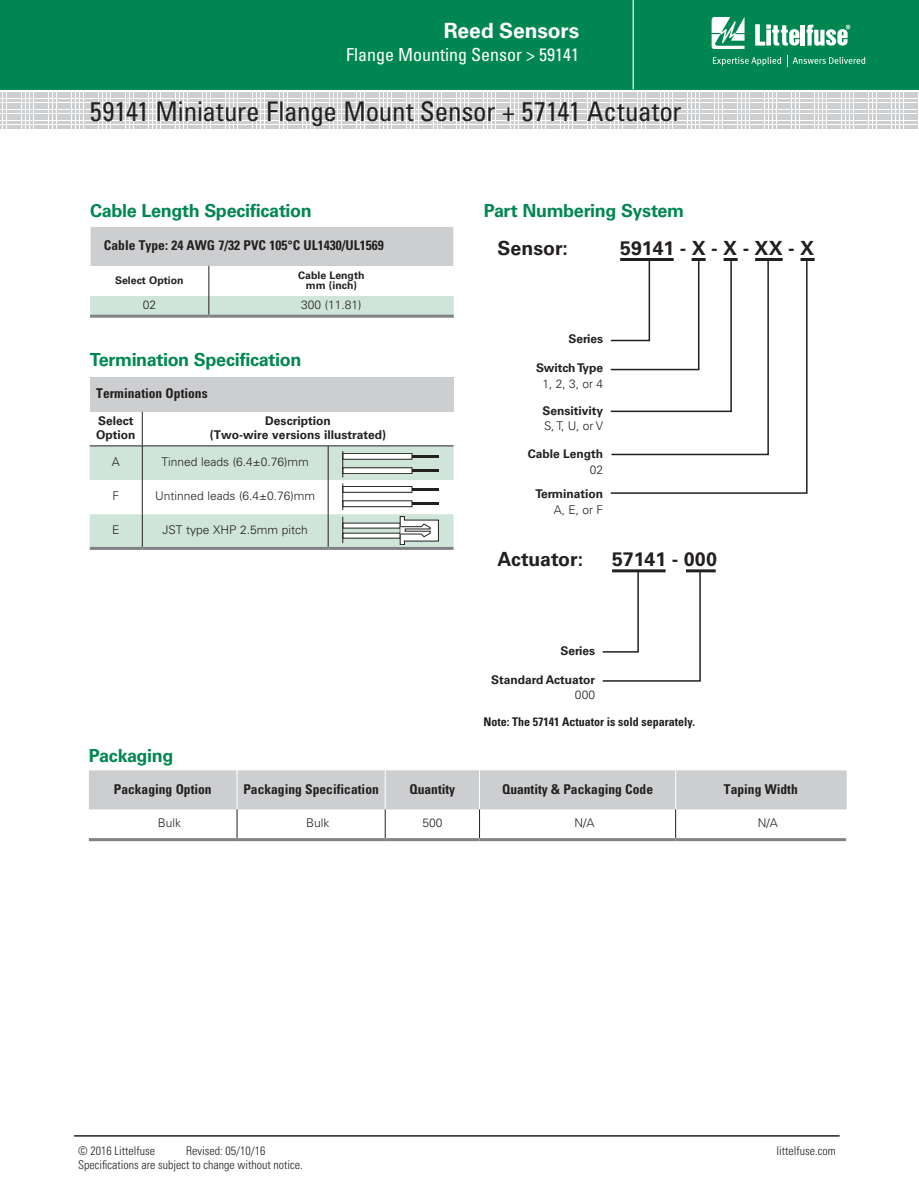
<style>
.page{position:relative;width:919px;height:1191px;background:#fff}
.page>*{position:absolute;margin:0;border:0;box-sizing:border-box;transform-origin:0 0}
.Class_Head{font:condensed 27px "Univers LT Std";letter-spacing:-.01em;color:#231f20}
.t1{font:700 21px "Univers LT Std";letter-spacing:-.005em;color:#fff}
.para{font:700 19.5px "Univers LT Std";color:#231f20}
.Strong_Bold_Body{font:700 18px "Univers LT Std";letter-spacing:-.02em;color:#008751}
.ch_subtitle_L{font:condensed 18px "Univers LT Std";color:#fff}
.Table_head{font:700 condensed 13.5px "Univers LT Std";color:#231f20}
.Chart_Body{font:700 condensed 13.5px "Univers LT Std";color:#231f20}
.t2{font:300 condensed 12px "Univers LT Std";color:#231f20}
.Chart_Body-2{font:300 12px "Univers LT Std";color:#231f20}
.para-2{font:700 12px "Univers LT Std";color:#231f20}
.Chart_Body-3{font:700 12px/13.5px "Univers LT Std";color:#231f20}
.段落样式1{font:700 condensed 12px "Univers LT Std";color:#231f20}
.para-3{font:300 12px "Univers LT Std";color:#231f20}
.Chart_Body2{font:300 12px "Univers LT Std";color:#231f20}
.Chart_Body-4{font:700 10.5px/10.5px "Univers LT Std";color:#231f20;text-align:center}
</style>
<div class="page">
<div style="left:0;top:0;width:918px;height:90px;background:#008751"></div>
<hr style="left:632px;top:0;width:1px;height:89px;background:#fff">
<svg style="left:711px;top:17px;width:33px;height:32px"></svg>
<hr style="left:800px;top:25px;width:4px;height:21px;background:#fff">
<svg style="left:806px;top:25px;width:44px;height:21px"></svg>
<svg style="left:755px;top:24px;width:44px;height:22px"></svg>
<svg style="left:712px;top:55px;width:153px;height:11px;background:#2e9c70"></svg>
<svg style="left:0;top:92px;width:917px;height:35px"></svg>
<hr style="left:74px;top:1135px;width:765px;height:1px;background:#231f20">
<svg style="left:89px;top:770px;width:757px;height:68px"></svg>
<hr style="left:89px;top:838px;width:148px;height:3px;background:#808285">
<hr style="left:237px;top:838px;width:148px;height:3px;background:#808285">
<hr style="left:385px;top:838px;width:94px;height:3px;background:#808285">
<hr style="left:479px;top:838px;width:196px;height:3px;background:#808285">
<hr style="left:675px;top:838px;width:171px;height:3px;background:#808285">
<hr style="left:800px;top:258px;width:14px;height:3px;background:#231f20">
<svg style="left:610px;top:258px;width:198px;height:236px"></svg>
<hr style="left:686px;top:569px;width:29px;height:3px;background:#231f20">
<svg style="left:602px;top:569px;width:99px;height:113px"></svg>
<div style="left:90px;top:227px;width:364px;height:39px;background:#cdced0"></div>
<hr style="left:453px;top:227px;width:1px;height:39px;background:#fff">
<hr style="left:90px;top:227px;width:1px;height:39px;background:#fff">
<hr style="left:208px;top:266px;width:1px;height:30px;background:#231f20">
<div style="left:90px;top:296px;width:364px;height:19px;background:#d0e5da"></div>
<hr style="left:90px;top:315px;width:119px;height:3px;background:#808285">
<hr style="left:209px;top:315px;width:245px;height:3px;background:#808285">
<div style="left:90px;top:377px;width:363px;height:35px;background:#cdced0"></div>
<hr style="left:142px;top:412px;width:1px;height:34px;background:#231f20">
<hr style="left:90px;top:445px;width:52px;height:1px;background:#231f20">
<hr style="left:142px;top:445px;width:186px;height:1px;background:#231f20">
<hr style="left:328px;top:445px;width:125px;height:1px;background:#231f20">
<hr style="left:90px;top:547px;width:52px;height:3px;background:#808285">
<hr style="left:142px;top:547px;width:186px;height:3px;background:#808285">
<hr style="left:328px;top:547px;width:125px;height:3px;background:#808285">
<svg style="left:90px;top:446px;width:363px;height:102px"></svg>
<p class="t1" style="left:444px;top:19px;width:137px">Reed Sensors</p>
<p class="ch_subtitle_L" style="left:346px;top:43px;width:234px">Flange Mounting Sensor &gt; 59141</p>
<p class="Class_Head" style="left:90px;top:94px;width:593px">59141 Miniature Flange Mount Sensor + 57141 Actuator</p>
<p class="Strong_Bold_Body" style="left:90px;top:200px;width:223px">Cable Length Specification</p>
<p class="Chart_Body" style="left:104px;top:237px;width:281px">Cable Type: 24 AWG 7/32 PVC 105°C UL1430/UL1569</p>
<p class="Chart_Body-4" style="left:115px;top:275px;width:70px">Select Option</p>
<p class="Chart_Body-4" style="left:298px;top:270px;width:68px">Cable Length mm (inch)</p>
<p class="Chart_Body-2" style="left:143px;top:297px;width:15px">02</p>
<p class="Chart_Body-2" style="left:301px;top:297px;width:62px">300 (11.81)</p>
<p class="Strong_Bold_Body" style="left:90px;top:349px;width:213px">Termination Specification</p>
<p class="Table_head" style="left:96px;top:385px;width:113px">Termination Options</p>
<p class="Chart_Body-3" style="left:96px;top:414px;width:41px">Select<br>Option</p>
<p class="Chart_Body-3" style="left:210px;top:414px;width:178px;text-align:center">Description<br>(Two-wire versions illustrated)</p>
<p class="Chart_Body-2" style="left:112px;top:455px;width:10px">A</p>
<p class="Chart_Body-2" style="left:161px;top:455px;width:149px">Tinned leads (6.4±0.76)mm</p>
<p class="Chart_Body-2" style="left:113px;top:489px;width:8px">F</p>
<p class="Chart_Body-2" style="left:155px;top:489px;width:161px">Untinned leads (6.4±0.76)mm</p>
<p class="Chart_Body-2" style="left:112px;top:522px;width:9px">E</p>
<p class="Chart_Body-2" style="left:162px;top:522px;width:147px">JST type XHP 2.5mm pitch</p>
<p class="Strong_Bold_Body" style="left:483px;top:200px;width:202px">Part Numbering System</p>
<p class="para" style="left:620px;top:236px;width:195px">59141 - X - X - XX - X</p>
<p class="para" style="left:497px;top:236px;width:72px">Sensor:</p>
<p class="para-2" style="left:568px;top:332px;width:36px">Series</p>
<p class="para-2" style="left:536px;top:361px;width:69px">Switch Type</p>
<p class="para-3" style="left:542px;top:376px;width:62px">1, 2, 3, or 4</p>
<p class="para-2" style="left:542px;top:403px;width:62px">Sensitivity</p>
<p class="para-3" style="left:544px;top:419px;width:61px">S, T, U, or V</p>
<p class="para-2" style="left:528px;top:447px;width:77px">Cable Length</p>
<p class="para-3" style="left:590px;top:463px;width:15px">02</p>
<p class="para-2" style="left:535px;top:487px;width:69px">Termination</p>
<p class="para-3" style="left:554px;top:502px;width:51px">A, E, or F</p>
<p class="para" style="left:497px;top:548px;width:87px">Actuator:</p>
<p class="para" style="left:612px;top:548px;width:106px">57141 - 000</p>
<p class="para-2" style="left:560px;top:643px;width:36px">Series</p>
<p class="para-2" style="left:491px;top:672px;width:106px">Standard Actuator</p>
<p class="para-3" style="left:574px;top:688px;width:22px">000</p>
<p class="段落样式1" style="left:483px;top:714px;width:213px">Note: The 57141 Actuator is sold separately.</p>
<p class="Strong_Bold_Body" style="left:89px;top:745px;width:86px">Packaging</p>
<p class="Table_head" style="left:114px;top:780px;width:99px">Packaging Option</p>
<p class="Table_head" style="left:243px;top:780px;width:137px">Packaging Specification</p>
<p class="Table_head" style="left:409px;top:780px;width:47px">Quantity</p>
<p class="Table_head" style="left:502px;top:780px;width:152px">Quantity &amp; Packaging Code</p>
<p class="Table_head" style="left:724px;top:780px;width:75px">Taping Width</p>
<p class="Chart_Body2" style="left:158px;top:815px;width:25px">Bulk</p>
<p class="Chart_Body2" style="left:306px;top:815px;width:25px">Bulk</p>
<p class="Chart_Body2" style="left:422px;top:815px;width:22px">500</p>
<p class="Chart_Body2" style="left:574px;top:815px;width:22px">N/A</p>
<p class="Chart_Body2" style="left:757px;top:815px;width:22px">N/A</p>
<p class="t2" style="left:78px;top:1143px;width:78px">© 2016 Littelfuse</p>
<p class="t2" style="left:186px;top:1143px;width:81px">Revised: 05/10/16</p>
<p class="t2" style="left:776px;top:1143px;width:61px">littelfuse.com</p>
<p class="t2" style="left:78px;top:1157px;width:226px">Specifications are subject to change without notice.</p>
</div>
